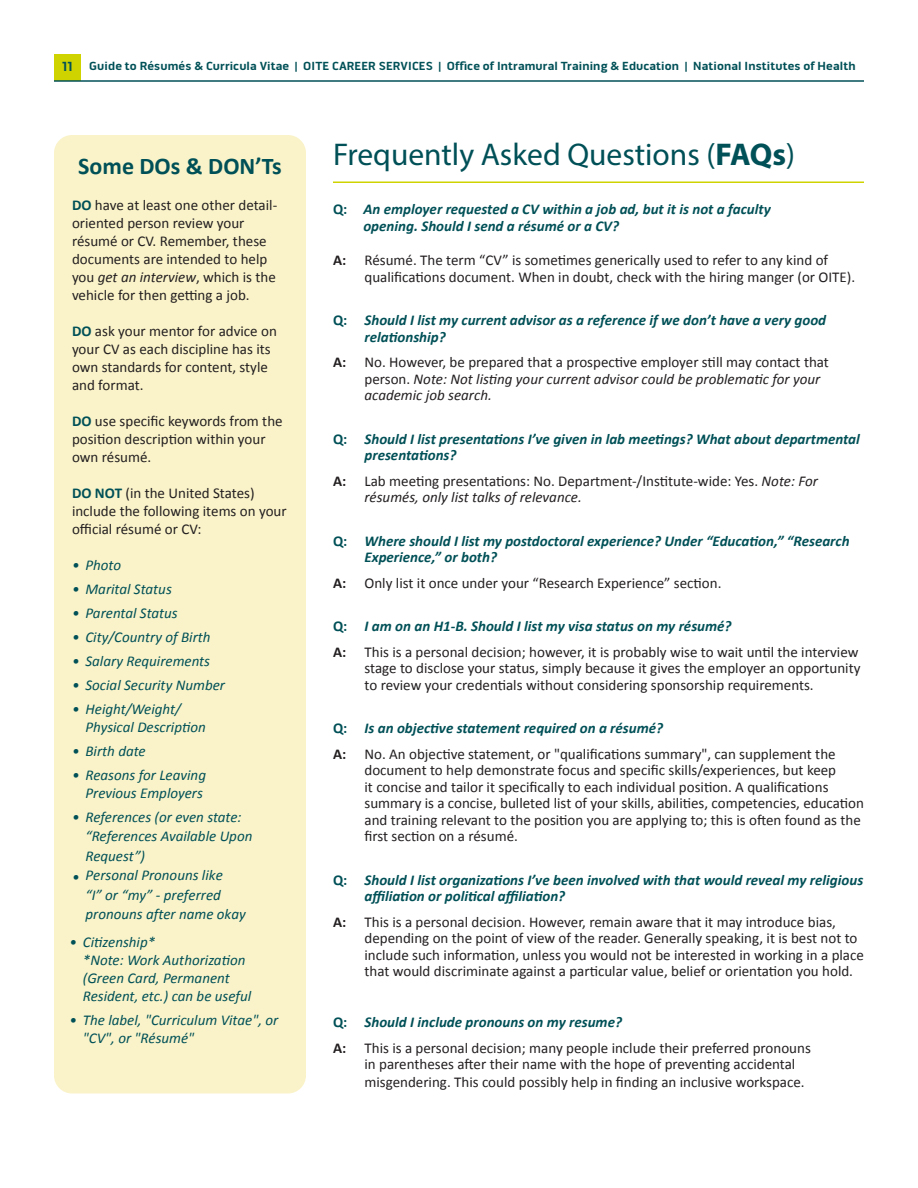
<style>
.page{position:relative;width:918px;height:1188px;background:#fff}
.page>*{position:absolute;margin:0;border:0;box-sizing:border-box;transform-origin:0 0}
.t1{font:31.5px "Myriad Pro";color:#005057}
.t2{font:700 24px "Calibri";color:#005057}
.Body_1{font:15px/16.5px "Calibri";color:#231f20}
.Body_ital{font:italic 700 15px/16.5px "Calibri";color:#005057}
.t3{font:italic 15px/18px "Calibri";color:#005057}
.Body_1-2{font:italic 15px/16.5px "Calibri";color:#231f20}
.t4{font:700 12px "Pill Gothic 600 mg";letter-spacing:.01em;color:#005057}
.s1{font-size:13.5px}
.s2{font-weight:700;color:#005057}
.s3{font-style:italic}
.s4{font-weight:700}
.s5{font-style:normal}
.s6{font-weight:700;font-style:normal}
</style>
<div class="page">
<div style="left:54px;top:54px;width:27px;height:27px;background:#cfd400"></div>
<hr style="left:54px;top:80px;width:810px;height:2px;background:#005057">
<div style="left:54px;top:135px;width:252px;height:959px;background:#faf3c9;border-radius:18px"></div>
<hr style="left:333px;top:182px;width:531px;height:1px;background:#cfd400">
<p class="t4" style="left:62px;top:58px;width:795px"><span class="s1">11</span> Guide to Résumés &amp; Curricula Vitae | OITE CAREER SERVICES | Office of Intramural Training &amp; Education | National Institutes of Health</p>
<h4 class="t2" style="left:78px;top:149px;width:205px">Some DOs &amp; DON’Ts</h4>
<p class="Body_1" style="left:72px;top:195px;width:207px;line-height:18px"><span class="s2">DO</span> have at least one other detail&shy;oriented person review your résumé or CV. Remember, these documents are intended to help you <span class="s3">get an interview</span>, which is the vehicle for then getting a job.</p>
<p class="Body_1" style="left:72px;top:321px;width:206px;line-height:18px"><span class="s2">DO</span> ask your mentor for advice on your CV as each discipline has its own standards for content, style and format.</p>
<p class="Body_1" style="left:72px;top:411px;width:212px;line-height:18px"><span class="s2">DO</span> use specific keywords from the position description within your own résumé.</p>
<p class="Body_1" style="left:72px;top:483px;width:216px;line-height:18px"><span class="s2">DO NOT</span> (in the United States) include the following items on your official résumé or CV:</p>
<p class="t3" style="left:72px;top:555px;width:51px">• Photo</p>
<p class="t3" style="left:72px;top:579px;width:101px">• Marital Status</p>
<p class="t3" style="left:72px;top:603px;width:107px">• Parental Status</p>
<p class="t3" style="left:72px;top:627px;width:140px">• City/Country of Birth</p>
<p class="t3" style="left:72px;top:651px;width:140px">• Salary Requirements</p>
<p class="t3" style="left:72px;top:675px;width:155px">• Social Security Number</p>
<p class="t3" style="left:86px;top:699px;width:122px;text-indent:-14px">• Height/Weight/<br>Physical Description</p>
<p class="t3" style="left:72px;top:741px;width:75px">• Birth date</p>
<p class="t3" style="left:72px;top:765px;width:136px;text-align:right">• Reasons for Leaving<br>Previous Employers</p>
<p class="t3" style="left:72px;top:807px;width:171px">• References (or even state:</p>
<p class="t3" style="left:86px;top:826px;width:168px;line-height:19.5px">“References Available Upon<br>Request”)<br>Personal Pronouns like<br>“I” or “my” - preferred pronouns after name okay</p>
<p class="t3" style="left:83px;top:932px;width:170px;text-indent:-14px">• Citizenship*<br>*Note: Work Authorization (Green Card, Permanent<br>Resident, etc.) can be useful</p>
<p class="t3" style="left:83px;top:1010px;width:197px;text-indent:-14px">• The label, "Curriculum Vitae", or "CV", or "Résumé"</p>
<p class="t3" style="left:72px;top:867px;width:9px">•</p>
<h5 class="t1" style="left:333px;top:135px;width:464px">Frequently Asked Questions (<span class="s4">FAQs</span>)</h5>
<h5 class="Body_ital" style="left:363px;top:200px;width:409px;text-indent:-30px"><span class="s5">Q:</span> An employer requested a CV within a job ad, but it is not a faculty opening. Should I send a résumé or a CV?</h5>
<p class="Body_1" style="left:364px;top:251px;width:492px;text-indent:-32px"><span class="s4">A:</span> Résumé. The term “CV” is sometimes generically used to refer to any kind of qualifications document. When in doubt, check with the hiring manger (or OITE).</p>
<p class="Body_ital" style="left:364px;top:311px;width:463px;text-indent:-32px"><span class="s5">Q:</span> Should I list my current advisor as a reference if we don’t have a very good relationship?</p>
<p class="Body_1-2" style="left:364px;top:353px;width:466px;text-indent:-32px"><span class="s6">A:</span> <span class="s5">No. However, be prepared that a prospective employer still may contact that person.</span> Note: Not listing your current advisor could be problematic for your academic job search.</p>
<p class="Body_ital" style="left:364px;top:430px;width:497px;text-indent:-32px"><span class="s5">Q:</span> Should I list presentations I’ve given in lab meetings? What about departmental presentations?</p>
<p class="Body_1" style="left:364px;top:472px;width:455px;text-indent:-32px"><span class="s4">A:</span> Lab meeting presentations: No. Department-/Institute-wide: Yes. <span class="s3">Note: For résumés, only list talks of relevance.</span></p>
<p class="Body_ital" style="left:364px;top:532px;width:487px;text-indent:-32px"><span class="s5">Q:</span> Where should I list my postdoctoral experience? Under “Education,” “Research<br>Experience,” or both?</p>
<p class="Body_1" style="left:333px;top:574px;width:390px"><span class="s4">A:</span> Only list it once under your “Research Experience” section.</p>
<p class="Body_ital" style="left:333px;top:617px;width:400px"><span class="s5">Q:</span> I am on an H1-B. Should I list my visa status on my résumé?</p>
<p class="Body_1" style="left:364px;top:643px;width:498px;text-indent:-32px"><span class="s4">A:</span> This is a personal decision; however, it is probably wise to wait until the interview stage to disclose your status, simply because it gives the employer an opportunity to review your credentials without considering sponsorship requirements.</p>
<p class="Body_ital" style="left:333px;top:719px;width:332px"><span class="s5">Q:</span> Is an objective statement required on a résumé?</p>
<p class="Body_1" style="left:364px;top:745px;width:501px;text-indent:-32px"><span class="s4">A:</span> No. An objective statement, or "qualifications summary", can supplement the document to help demonstrate focus and specific skills/experiences, but keep<br>it concise and tailor it specifically to each individual position. A qualifications summary is a concise, bulleted list of your skills, abilities, competencies, education and training relevant to the position you are applying to; this is often found as the first section on a résumé.</p>
<p class="Body_ital" style="left:364px;top:871px;width:500px;text-indent:-32px"><span class="s5">Q:</span> Should I list organizations I’ve been involved with that would reveal my religious affiliation or political affiliation?</p>
<p class="Body_1" style="left:364px;top:913px;width:501px;text-indent:-32px"><span class="s4">A:</span> This is a personal decision. However, remain aware that it may introduce bias, depending on the point of view of the reader. Generally speaking, it is best not to include such information, unless you would not be interested in working in a place that would discriminate against a particular value, belief or orientation you hold.</p>
<p class="Body_ital" style="left:333px;top:1013px;width:290px"><span class="s5">Q:</span> Should I include pronouns on my resume?</p>
<p class="Body_1" style="left:364px;top:1039px;width:448px;text-indent:-32px"><span class="s4">A:</span> This is a personal decision; many people include their preferred pronouns in parentheses after their name with the hope of preventing accidental</p>
<p class="Body_1" style="left:364px;top:1073px;width:442px">misgendering. This could possibly help in finding an inclusive workspace.</p>
</div>
